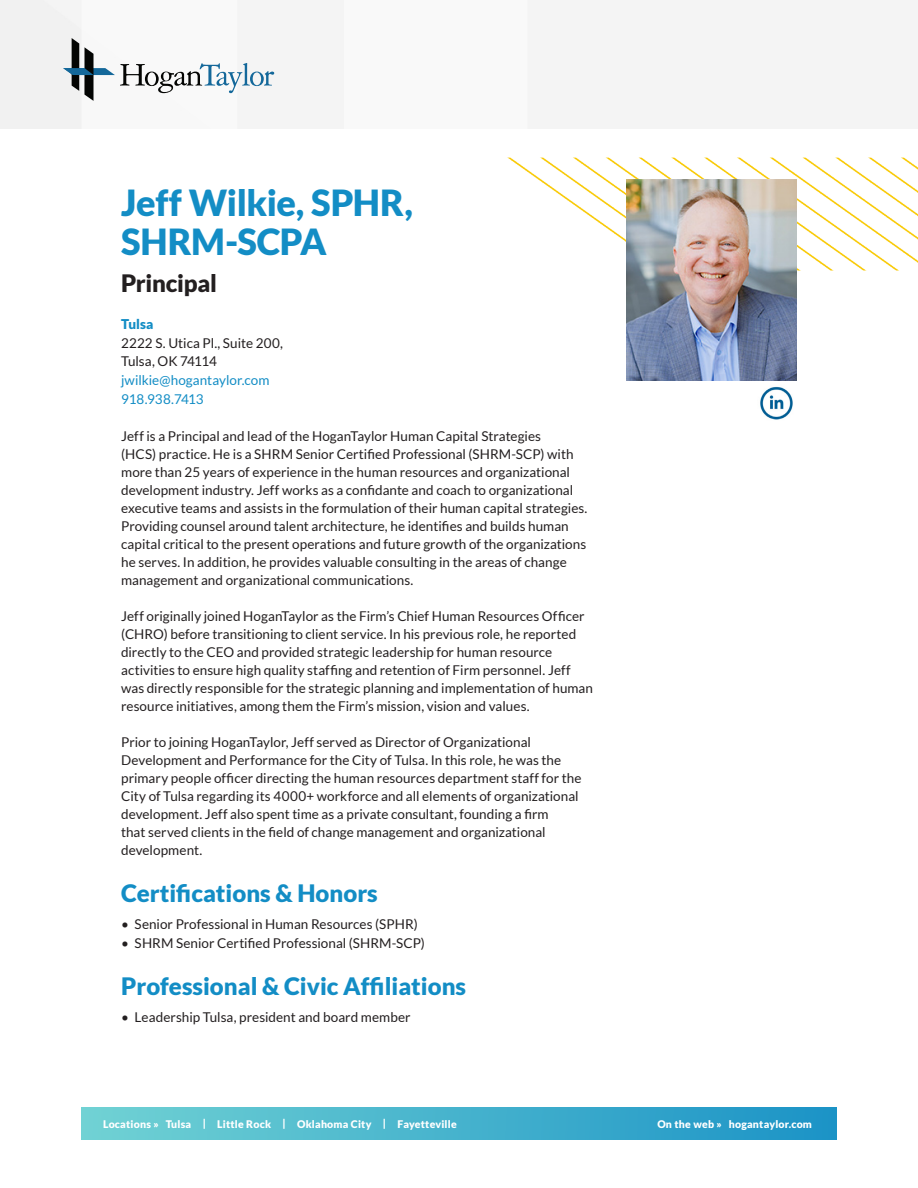
<style>
.page{position:relative;width:918px;height:1188px;background:#fff}
.page>*{position:absolute;margin:0;border:0;box-sizing:border-box;transform-origin:0 0}
.t1{font:900 36px "Lato";letter-spacing:-.015em;color:#138dc5}
.t2{font:900 24px "Lato";color:#138dc5}
.t3{font:900 24px "Lato";letter-spacing:-.01em;color:#231f20}
.t4{font:13.5px/18px "Lato";color:#231f20}
.t5{font:13.5px "Lato";color:#138dc5}
.t6{font:13.5px "Lato";letter-spacing:-.035em;color:#231f20}
.t7{font:900 13.5px "Lato";letter-spacing:.005em;color:#138dc5}
.t8{font:900 10.5px "Lato";letter-spacing:.02em;color:#fff}
</style>
<div class="page">
<img style="left:81px;top:1107px;width:756px;height:33px">
<img style="left:507px;top:157px;width:411px;height:121px">
<img style="left:627px;top:179px;width:170px;height:201px">
<img style="left:760px;top:386px;width:33px;height:34px">
<svg style="left:63px;top:38px;width:211px;height:63px"></svg>
<p class="t1" style="left:121px;top:181px;width:293px">Jeff Wilkie, SPHR,</p>
<p class="t1" style="left:121px;top:220px;width:207px">SHRM-SCPA</p>
<p class="t3" style="left:121px;top:269px;width:97px">Principal</p>
<p class="t7" style="left:121px;top:316px;width:34px">Tulsa</p>
<p class="t4" style="left:121px;top:334px;width:163px">2222 S. Utica Pl., Suite 200,</p>
<p class="t6" style="left:121px;top:354px;width:97px">Tulsa, OK 74114</p>
<p class="t5" style="left:121px;top:373px;width:150px">jwilkie@hogantaylor.com</p>
<p class="t5" style="left:121px;top:391px;width:84px">918.938.7413</p>
<p class="t4" style="left:121px;top:427px;width:468px">Jeff is a Principal and lead of the HoganTaylor Human Capital Strategies<br>(HCS) practice. He is a SHRM Senior Certified Professional (SHRM-SCP) with more than 25 years of experience in the human resources and organizational development industry. Jeff works as a confidante and coach to organizational executive teams and assists in the formulation of their human capital strategies.<br>Providing counsel around talent architecture, he identifies and builds human capital critical to the present operations and future growth of the organizations he serves. In addition, he provides valuable consulting in the areas of change management and organizational communications.</p>
<p class="t4" style="left:121px;top:607px;width:473px">Jeff originally joined HoganTaylor as the Firm’s Chief Human Resources Officer (CHRO) before transitioning to client service. In his previous role, he reported directly to the CEO and provided strategic leadership for human resource activities to ensure high quality staffing and retention of Firm personnel. Jeff was directly responsible for the strategic planning and implementation of human resource initiatives, among them the Firm’s mission, vision and values.</p>
<p class="t4" style="left:121px;top:733px;width:462px">Prior to joining HoganTaylor, Jeff served as Director of Organizational Development and Performance for the City of Tulsa. In this role, he was the primary people officer directing the human resources department staff for the City of Tulsa regarding its 4000+ workforce and all elements of organizational development. Jeff also spent time as a private consultant, founding a firm<br>that served clients in the field of change management and organizational development.</p>
<p class="t2" style="left:121px;top:879px;width:258px">Certifications &amp; Honors</p>
<p class="t4" style="left:121px;top:915px;width:298px">• Senior Professional in Human Resources (SPHR)</p>
<p class="t4" style="left:121px;top:934px;width:305px">• SHRM Senior Certified Professional (SHRM-SCP)</p>
<p class="t2" style="left:121px;top:972px;width:347px">Professional &amp; Civic Affiliations</p>
<p class="t4" style="left:121px;top:1008px;width:291px">• Leadership Tulsa, president and board member</p>
<p class="t8" style="left:103px;top:1118px;width:355px">Locations » Tulsa | Little Rock | Oklahoma City | Fayetteville</p>
<p class="t8" style="left:657px;top:1118px;width:156px">On the web » hogantaylor.com</p>
</div>
